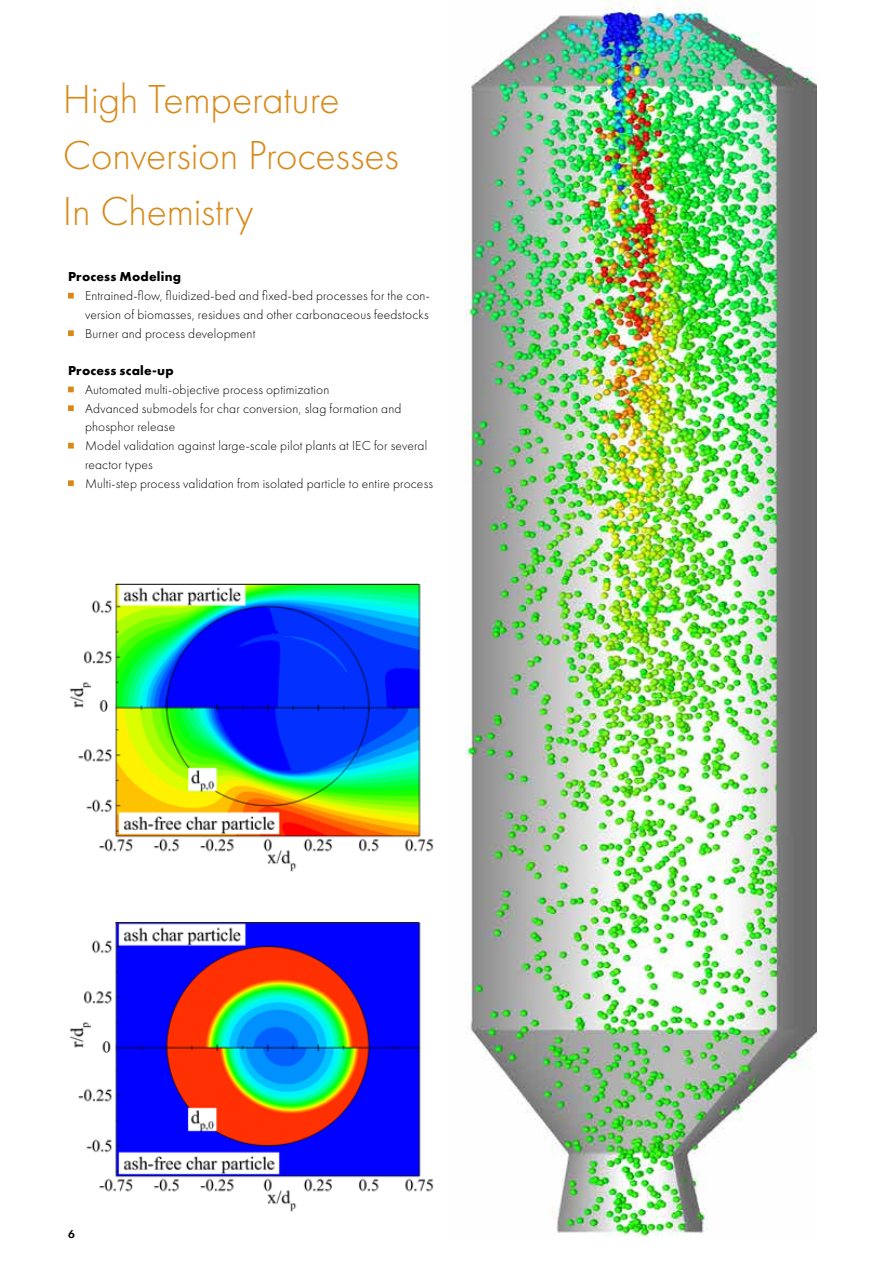
<style>
.page{position:relative;width:893px;height:1263px;background:#fff}
.page>*{position:absolute;margin:0;border:0;box-sizing:border-box;transform-origin:0 0}
.t1{font:42px/56.2px "Futura PT Light";letter-spacing:-.005em;color:#d98918}
.t2{font:13.5px/18.8px "Futura PT Light";letter-spacing:.01em;color:#000;text-align:justify}
.t3{font:13.5px "Futura PT Bold";letter-spacing:.015em;color:#000}
.t4{font:12px "Futura PT Demi";color:#000}
</style>
<div class="page">
<svg style="left:68px;top:293px;width:6px;height:6px"></svg>
<svg style="left:68px;top:330px;width:6px;height:6px"></svg>
<svg style="left:68px;top:387px;width:6px;height:5px"></svg>
<svg style="left:68px;top:405px;width:6px;height:6px"></svg>
<svg style="left:68px;top:443px;width:6px;height:6px"></svg>
<svg style="left:68px;top:480px;width:6px;height:6px"></svg>
<img style="left:70px;top:584px;width:364px;height:288px">
<img style="left:70px;top:922px;width:364px;height:290px">
<img style="left:465px;top:0;width:351px;height:1236px">
<hr style="left:116px;top:584px;width:303px;height:1px;background:#000">
<hr style="left:115px;top:922px;width:304px;height:1px;background:#000">
<h1 class="t1" style="left:63px;top:71px;width:338px">High Temperature<br>Conversion Processes<br>In Chemistry</h1>
<p class="t3" style="left:68px;top:268px;width:115px">Process Modeling</p>
<p class="t2" style="left:85px;top:286px;width:346px">Entrained-flow, fluidized-bed and fixed-bed processes for the con&shy;version of biomasses, residues and other carbonaceous feedstocks Burner and process development</p>
<p class="t3" style="left:68px;top:362px;width:107px">Process scale-up</p>
<p class="t2" style="left:85px;top:380px;width:350px;text-align:left">Automated multi-objective process optimization<br>Advanced submodels for char conversion, slag formation and phosphor release<br>Model validation against large-scale pilot plants at IEC for several reactor types<br>Multi-step process validation from isolated particle to entire process</p>
<p class="t4" style="left:68px;top:1226px;width:8px">6</p>
</div>
